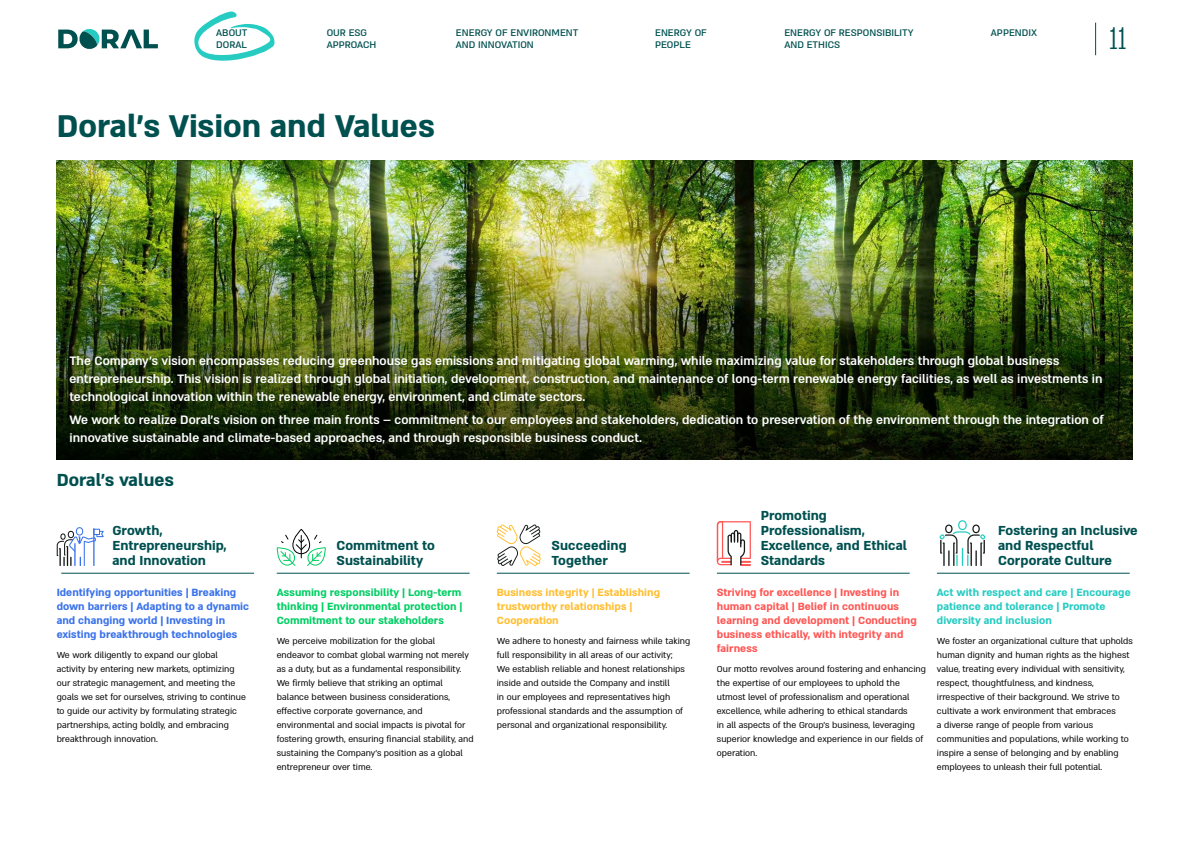
<style>
.page{position:relative;width:1191px;height:842px;background:#fff}
.page>*{position:absolute;margin:0;border:0;box-sizing:border-box;transform-origin:0 0}
.t1{font:700 36px "Almoni M Lv 5 AAA";color:#005050}
.t2{font:300 36px "Almoni Tzar M Lv 5 AAA";color:#005050}
.t3{font:700 20px "Almoni M Lv 5 AAA";color:#005050}
.t4{font:700 15px "Almoni M Lv 5 AAA";color:#005050}
.t5{font:14px/18px "Almoni M Lv 5 AAA D Bold";color:#fff}
.t6{font:700 12px "Almoni M Lv 5 AAA";color:#ff5754}
.t7{font:700 12px "Almoni M Lv 5 AAA";color:#3b73eb}
.t8{font:700 12px "Almoni M Lv 5 AAA";color:#00cf63}
.t9{font:700 12px "Almoni M Lv 5 AAA";color:#26ccc2}
.t10{font:700 12px "Almoni M Lv 5 AAA";color:#ffbf33}
.t11{font:500 11px "Almoni M Lv 5 AAA";color:#005050}
.t12{font:10px "Almoni M Lv 5 AAA";color:#000}
</style>
<div class="page">
<img style="left:57px;top:160px;width:1075px;height:300px">
<hr style="left:497px;top:573px;width:192px;height:1px;background:#005050">
<svg style="left:496px;top:524px;width:45px;height:42px"></svg>
<svg style="left:57px;top:527px;width:47px;height:39px"></svg>
<hr style="left:61px;top:573px;width:193px;height:1px;background:#005050">
<hr style="left:277px;top:573px;width:192px;height:1px;background:#005050">
<svg style="left:276px;top:529px;width:50px;height:37px"></svg>
<hr style="left:717px;top:573px;width:192px;height:1px;background:#005050">
<svg style="left:717px;top:521px;width:34px;height:45px"></svg>
<hr style="left:937px;top:573px;width:192px;height:1px;background:#005050">
<svg style="left:939px;top:520px;width:46px;height:46px"></svg>
<svg style="left:194px;top:11px;width:80px;height:50px"></svg>
<svg style="left:58px;top:29px;width:100px;height:20px"></svg>
<hr style="left:1095px;top:23px;width:1px;height:32px;background:#005050">
<p class="t11" style="left:216px;top:26px;width:33px">ABOUT</p>
<h1 class="t2" style="left:1109px;top:17px;width:18px">11</h1>
<p class="t11" style="left:327px;top:26px;width:42px">OUR ESG</p>
<p class="t11" style="left:784px;top:26px;width:131px">ENERGY OF RESPONSIBILITY</p>
<p class="t11" style="left:456px;top:26px;width:124px">ENERGY OF ENVIRONMENT</p>
<p class="t11" style="left:655px;top:26px;width:53px">ENERGY OF</p>
<p class="t11" style="left:991px;top:26px;width:48px">APPENDIX</p>
<p class="t11" style="left:784px;top:38px;width:57px">AND ETHICS</p>
<p class="t11" style="left:216px;top:38px;width:32px">DORAL</p>
<p class="t11" style="left:327px;top:38px;width:51px">APPROACH</p>
<p class="t11" style="left:456px;top:38px;width:79px">AND INNOVATION</p>
<p class="t11" style="left:655px;top:38px;width:37px">PEOPLE</p>
<h1 class="t1" style="left:57px;top:102px;width:380px">Doral s’ Vision and Values</h1>
<p class="t5" style="left:69px;top:351px;width:1034px">The Company s' vision encompasses reducing greenhouse gas emissions and mitigating global warming, while maximizing value for stakeholders through global business entrepreneurship. This vision is realized through global initiation, development, construction, and maintenance of long-term renewable energy facilities, as well as investments in technological innovation within the renewable energy, environment, and climate sectors.</p>
<p class="t5" style="left:69px;top:411px;width:1035px">We work to realize Doral s' vision on three main fronts – commitment to our employees and stakeholders, dedication to preservation of the environment through the integration of innovative sustainable and climate-based approaches, and through responsible business conduct.</p>
<h2 class="t3" style="left:57px;top:467px;width:119px">Doral s' values</h2>
<h3 class="t4" style="left:760px;top:505px;width:68px">Promoting</h3>
<h3 class="t4" style="left:998px;top:520px;width:141px">Fostering an Inclusive</h3>
<h3 class="t4" style="left:760px;top:520px;width:106px">Professionalism,</h3>
<h3 class="t4" style="left:112px;top:520px;width:52px">Growth,</h3>
<h3 class="t4" style="left:112px;top:535px;width:116px">Entrepreneurship,</h3>
<h3 class="t4" style="left:336px;top:535px;width:100px">Commitment to</h3>
<h3 class="t4" style="left:551px;top:535px;width:77px">Succeeding</h3>
<h3 class="t4" style="left:760px;top:535px;width:148px">Excellence, and Ethical</h3>
<h3 class="t4" style="left:998px;top:535px;width:97px">and Respectful</h3>
<h3 class="t4" style="left:112px;top:550px;width:95px">and Innovation</h3>
<h3 class="t4" style="left:336px;top:550px;width:88px">Sustainability</h3>
<h3 class="t4" style="left:551px;top:550px;width:58px">Together</h3>
<h3 class="t4" style="left:760px;top:550px;width:66px">Standards</h3>
<h3 class="t4" style="left:998px;top:550px;width:115px">Corporate Culture</h3>
<p class="t7" style="left:57px;top:585px;width:181px">Identifying opportunities | Breaking</p>
<p class="t8" style="left:277px;top:585px;width:186px">Assuming responsibility | Long-term</p>
<p class="t10" style="left:497px;top:585px;width:165px">Business integrity | Establishing</p>
<p class="t6" style="left:717px;top:585px;width:184px">Striving for excellence | Investing in</p>
<p class="t9" style="left:937px;top:585px;width:195px">Act with respect and care | Encourage</p>
<p class="t7" style="left:57px;top:599px;width:194px">down barriers | Adapting to a dynamic</p>
<p class="t8" style="left:277px;top:599px;width:187px">thinking | Environmental protection |</p>
<p class="t10" style="left:497px;top:599px;width:137px">trustworthy relationships |</p>
<p class="t6" style="left:717px;top:599px;width:184px">human capital | Belief in continuous</p>
<p class="t9" style="left:937px;top:599px;width:170px">patience and tolerance | Promote</p>
<p class="t7" style="left:57px;top:613px;width:170px">and changing world | Investing in</p>
<p class="t8" style="left:277px;top:613px;width:169px">Commitment to our stakeholders</p>
<p class="t10" style="left:497px;top:613px;width:63px">Cooperation</p>
<p class="t6" style="left:717px;top:613px;width:202px">learning and development | Conducting</p>
<p class="t9" style="left:937px;top:613px;width:116px">diversity and inclusion</p>
<p class="t7" style="left:57px;top:627px;width:182px">existing breakthrough technologies</p>
<p class="t12" style="left:57px;top:649px;width:163px">We work diligently to expand our global</p>
<p class="t12" style="left:277px;top:635px;width:160px">We perceive mobilization for the global</p>
<p class="t12" style="left:277px;top:649px;width:194px">endeavor to combat global warming not merely</p>
<p class="t12" style="left:497px;top:635px;width:195px">We adhere to honesty and fairness while taking</p>
<p class="t12" style="left:497px;top:649px;width:178px">full responsibility in all areas of our activity;</p>
<p class="t6" style="left:717px;top:627px;width:188px">business ethically, with integrity and</p>
<p class="t6" style="left:717px;top:641px;width:42px">fairness</p>
<p class="t12" style="left:937px;top:635px;width:197px">We foster an organizational culture that upholds</p>
<p class="t12" style="left:937px;top:649px;width:194px">human dignity and human rights as the highest</p>
<p class="t12" style="left:57px;top:663px;width:179px">activity by entering new markets, optimizing</p>
<p class="t12" style="left:277px;top:663px;width:186px">as a duty, but as a fundamental responsibility.</p>
<p class="t12" style="left:497px;top:663px;width:190px">We establish reliable and honest relationships</p>
<p class="t12" style="left:717px;top:663px;width:211px">Our motto revolves around fostering and enhancing</p>
<p class="t12" style="left:937px;top:663px;width:189px">value, treating every individual with sensitivity,</p>
<p class="t12" style="left:57px;top:677px;width:180px">our strategic management, and meeting the</p>
<p class="t12" style="left:277px;top:677px;width:168px">We firmly believe that striking an optimal</p>
<p class="t12" style="left:497px;top:677px;width:174px">inside and outside the Company and instill</p>
<p class="t12" style="left:717px;top:677px;width:185px">the expertise of our employees to uphold the</p>
<p class="t12" style="left:937px;top:677px;width:158px">respect, thoughtfulness, and kindness,</p>
<p class="t12" style="left:57px;top:691px;width:191px">goals we set for ourselves, striving to continue</p>
<p class="t12" style="left:277px;top:691px;width:175px">balance between business considerations,</p>
<p class="t12" style="left:497px;top:691px;width:175px">in our employees and representatives high</p>
<p class="t12" style="left:717px;top:691px;width:194px">utmost level of professionalism and operational</p>
<p class="t12" style="left:937px;top:691px;width:184px">irrespective of their background. We strive to</p>
<p class="t12" style="left:57px;top:705px;width:182px">to guide our activity by formulating strategic</p>
<p class="t12" style="left:277px;top:705px;width:147px">effective corporate governance, and</p>
<p class="t12" style="left:497px;top:705px;width:188px">professional standards and the assumption of</p>
<p class="t12" style="left:717px;top:705px;width:192px">excellence, while adhering to ethical standards</p>
<p class="t12" style="left:937px;top:705px;width:180px">cultivate a work environment that embraces</p>
<p class="t12" style="left:57px;top:719px;width:174px">partnerships, acting boldly, and embracing</p>
<p class="t12" style="left:277px;top:719px;width:190px">environmental and social impacts is pivotal for</p>
<p class="t12" style="left:497px;top:719px;width:172px">personal and organizational responsibility.</p>
<p class="t12" style="left:717px;top:719px;width:200px">in all aspects of the Groups’ business, leveraging</p>
<p class="t12" style="left:937px;top:719px;width:158px">a diverse range of people from various</p>
<p class="t12" style="left:57px;top:733px;width:103px">breakthrough innovation.</p>
<p class="t12" style="left:277px;top:733px;width:198px">fostering growth, ensuring financial stability, and</p>
<p class="t12" style="left:717px;top:733px;width:208px">superior knowledge and experience in our fields of</p>
<p class="t12" style="left:937px;top:733px;width:193px">communities and populations, while working to</p>
<p class="t12" style="left:277px;top:747px;width:187px">sustaining the Company s' position as a global</p>
<p class="t12" style="left:717px;top:747px;width:42px">operation.</p>
<p class="t12" style="left:937px;top:747px;width:183px">inspire a sense of belonging and by enabling</p>
<p class="t12" style="left:277px;top:761px;width:97px">entrepreneur over time.</p>
<p class="t12" style="left:937px;top:761px;width:167px">employees to unleash their full potential.</p>
</div>
